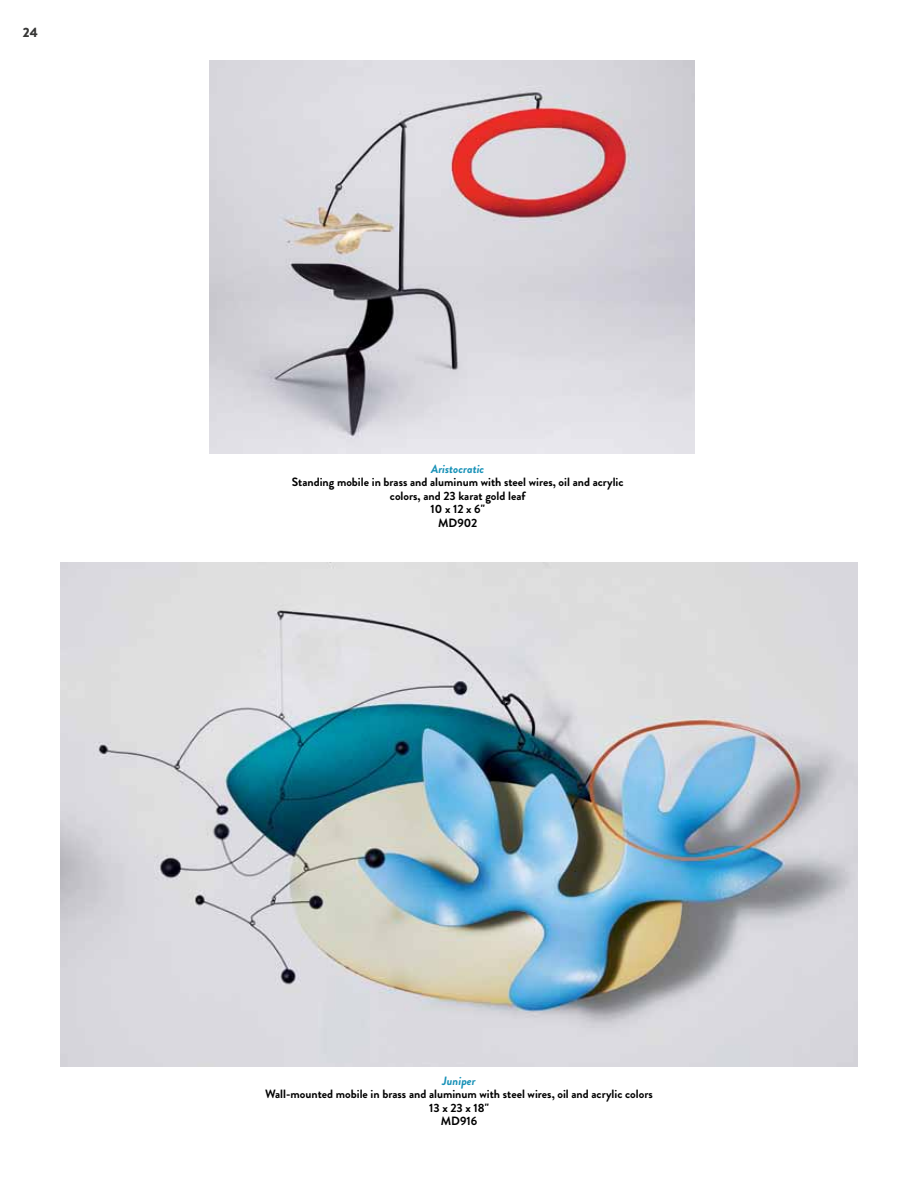
<style>
.page{position:relative;width:918px;height:1188px;background:#fff}
.page>*{position:absolute;margin:0;border:0;box-sizing:border-box;transform-origin:0 0}
.t1{font:900 13.5px "Brandon Grotesque";color:#373736}
.t2{font:700 12px/13.5px "Brandon Grotesque";color:#000;text-align:center}
.t3{font:italic 700 12px "Brandon Grotesque";color:#1791b7}
</style>
<div class="page">
<hr style="left:917px;top:0;width:1px;height:1188px;background:#1791b7">
<img style="left:61px;top:563px;width:796px;height:504px">
<img style="left:210px;top:61px;width:485px;height:392px">
<p class="t1" style="left:23px;top:22px;width:17px">24</p>
<p class="t3" style="left:431px;top:460px;width:55px">Aristocratic</p>
<p class="t2" style="left:292px;top:475px;width:333px">Standing mobile in brass and aluminum with steel wires, oil and acrylic colors, and 23 karat gold leaf<br>10 x 12 x 6"<br>MD902</p>
<p class="t3" style="left:442px;top:1072px;width:35px">Juniper</p>
<p class="t2" style="left:265px;top:1087px;width:389px">Wall-mounted mobile in brass and aluminum with steel wires, oil and acrylic colors<br>13 x 23 x 18"<br>MD916</p>
</div>
